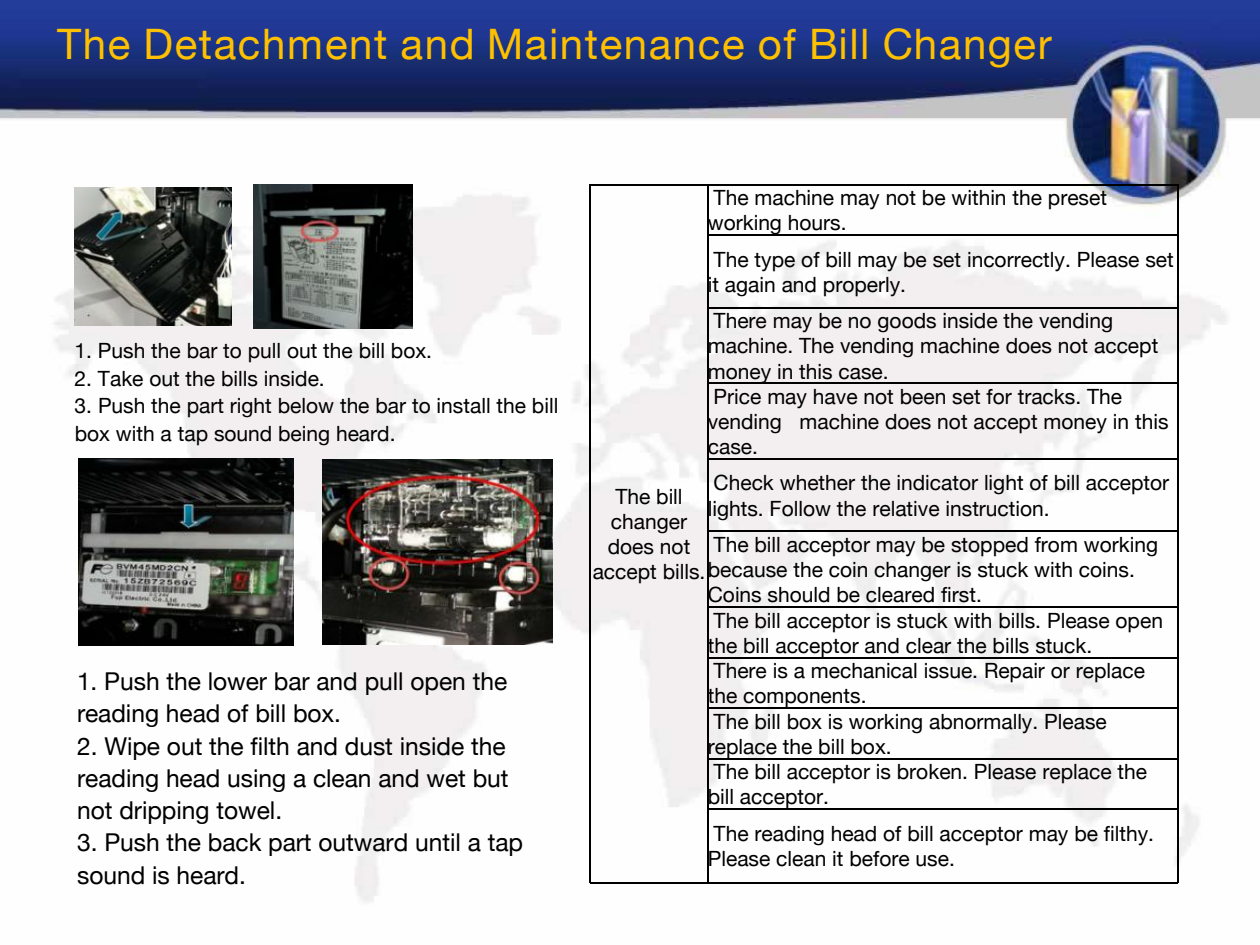
<style>
.page{position:relative;width:1260px;height:945px;background:#fff}
.page>*{position:absolute;margin:0;border:0;box-sizing:border-box;transform-origin:0 0}
.t1{font:700 42px "Helvetica Neue";letter-spacing:.04em;color:#ffc000}
.t2{font:24.68px/32.2px "Helvetica Neue";color:#000}
.t3{font:21px/25.2px "Helvetica Neue";color:#000}
</style>
<div class="page">
<img style="left:0;top:0;width:1260px;height:903px">
<img style="left:74px;top:187px;width:157px;height:138px">
<img style="left:253px;top:185px;width:160px;height:143px">
<img style="left:79px;top:458px;width:215px;height:187px">
<img style="left:322px;top:459px;width:231px;height:185px">
<hr style="left:590px;top:184px;width:588px;height:1px;background:#000">
<hr style="left:590px;top:882px;width:588px;height:1px;background:#000">
<hr style="left:590px;top:185px;width:1px;height:698px;background:#000">
<hr style="left:707px;top:185px;width:1px;height:698px;background:#000">
<hr style="left:708px;top:235px;width:470px;height:1px;background:#000">
<hr style="left:1177px;top:185px;width:1px;height:698px;background:#000">
<hr style="left:708px;top:307px;width:470px;height:1px;background:#000">
<hr style="left:708px;top:383px;width:470px;height:1px;background:#000">
<hr style="left:708px;top:458px;width:470px;height:1px;background:#000">
<hr style="left:708px;top:531px;width:470px;height:1px;background:#000">
<hr style="left:708px;top:606px;width:470px;height:2px;background:#000">
<hr style="left:708px;top:657px;width:470px;height:1px;background:#000">
<hr style="left:708px;top:708px;width:470px;height:1px;background:#000">
<hr style="left:708px;top:758px;width:470px;height:1px;background:#000">
<hr style="left:708px;top:809px;width:470px;height:1px;background:#000">
<h1 class="t1" style="left:57px;top:14px;width:996px">The Detachment and Maintenance of Bill Changer</h1>
<p class="t3" style="left:75px;top:339px;width:359px">1. Push the bar to pull out the bill box.</p>
<p class="t3" style="left:75px;top:367px;width:252px">2. Take out the bills inside.</p>
<p class="t3" style="left:75px;top:393px;width:485px;line-height:27.7px">3. Push the part right below the bar to install the bill box with a tap sound being heard.</p>
<p class="t2" style="left:77px;top:667px;width:432px">1. Push the lower bar and pull open the reading head of bill box.</p>
<p class="t2" style="left:77px;top:731px;width:433px">2. Wipe out the filth and dust inside the reading head using a clean and wet but not dripping towel.</p>
<p class="t2" style="left:77px;top:828px;width:448px">3. Push the back part outward until a tap sound is heard.</p>
<p class="t3" style="left:708px;top:186px;width:401px">The machine may not be within the preset working hours.</p>
<p class="t3" style="left:708px;top:248px;width:467px">The type of bill may be set incorrectly. Please set it again and properly.</p>
<p class="t3" style="left:708px;top:309px;width:462px">There may be no goods inside the vending machine. The vending machine does not accept money in this case.<br>Price may have not been set for tracks. The vending machine does not accept money in this case.</p>
<p class="t3" style="left:708px;top:471px;width:463px">Check whether the indicator light of bill acceptor lights. Follow the relative instruction.</p>
<p class="t3" style="left:708px;top:533px;width:457px">The bill acceptor may be stopped from working because the coin changer is stuck with coins.<br>Coins should be cleared first.<br>The bill acceptor is stuck with bills. Please open the bill acceptor and clear the bills stuck.<br>There is a mechanical issue. Repair or replace the components.<br>The bill box is working abnormally. Please replace the bill box.<br>The bill acceptor is broken. Please replace the bill acceptor.</p>
<p class="t3" style="left:708px;top:822px;width:448px">The reading head of bill acceptor may be filthy.<br>Please clean it before use.</p>
<p class="t3" style="left:593px;top:485px;width:114px;text-align:center">The bill changer does not accept bills.</p>
</div>
